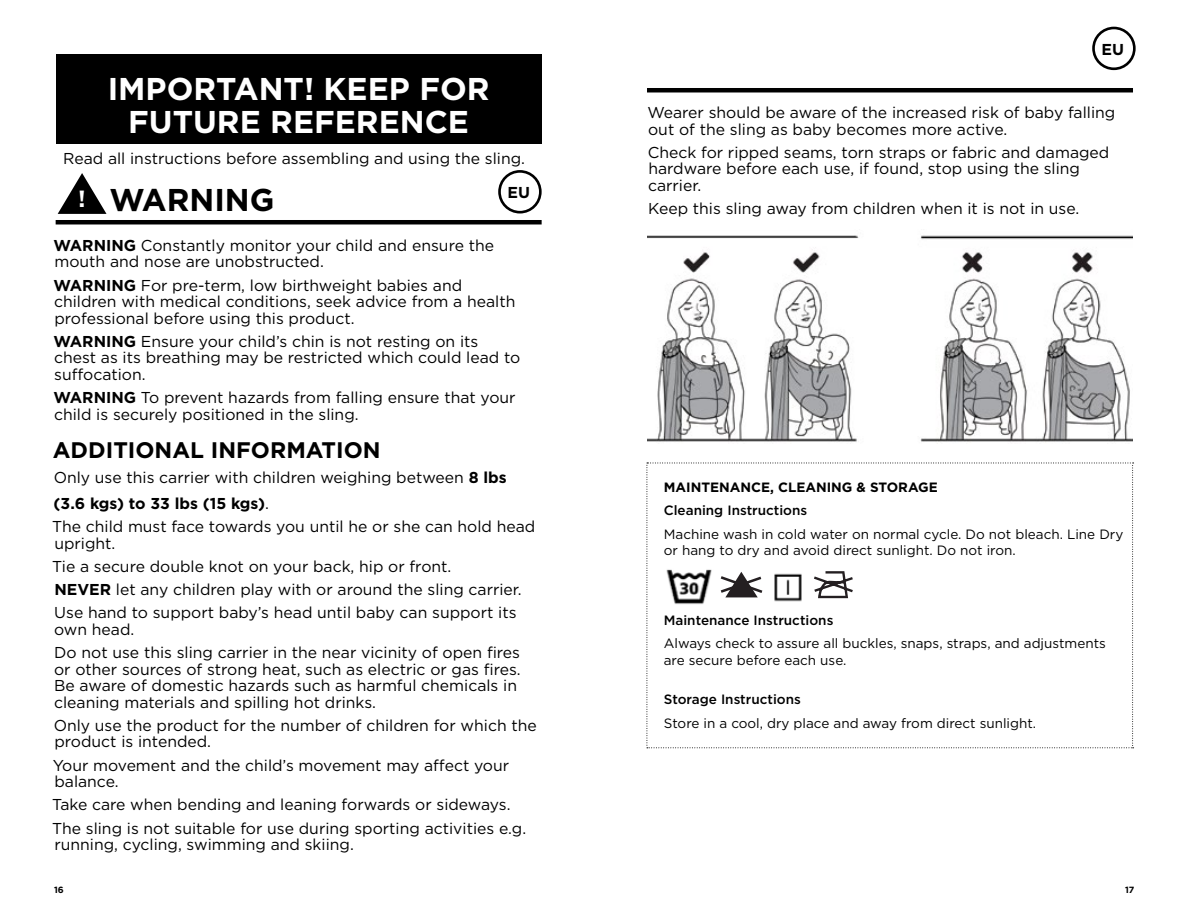
<style>
.page{position:relative;width:1188px;height:918px;background:#fff}
.page>*{position:absolute;margin:0;border:0;box-sizing:border-box;transform-origin:0 0}
.t1{font:700 31.5px/33px "Gotham";color:#fff;text-align:center}
.t2{font:700 31.5px "Gotham";color:#000}
.t3{font:700 22.5px "Gotham";color:#000}
.t4{font:15.75px/16.5px "Gotham";color:#000}
.t5{font:700 15.75px "Gotham";color:#000}
.t6{font:13.5px/16.5px "Gotham";color:#000}
.t7{font:500 13.5px "Gotham";color:#000}
.t8{font:700 13.5px "Gotham";color:#000}
.t9{font:700 9px "Gotham";color:#000}
.s1{font-size:23.4px;color:#fff}
.s2{font-weight:700}
</style>
<div class="page">
<div style="left:498px;top:170px;width:44px;height:44px;border:3px solid #000;border-radius:50%"></div>
<div style="left:1092px;top:27px;width:44px;height:43px;border:3px solid #000;border-radius:50%"></div>
<hr style="left:56px;top:220px;width:486px;height:4px;background:#000">
<div style="left:56px;top:54px;width:486px;height:90px;background:#000"></div>
<hr style="left:647px;top:88px;width:486px;height:4px;background:#000">
<img style="left:648px;top:235px;width:484px;height:207px">
<svg style="left:58px;top:173px;width:49px;height:41px"></svg>
<svg style="left:647px;top:463px;width:487px;height:285px"></svg>
<img style="left:659px;top:563px;width:60px;height:47px">
<h1 class="t1" style="left:108px;top:73px;width:383px">IMPORTANT! KEEP FOR<br>FUTURE REFERENCE</h1>
<p class="t4" style="left:63px;top:150px;width:463px">Read all instructions before assembling and using the sling.</p>
<h1 class="t2" style="left:78px;top:179px;width:198px"><span class="s1">!</span> WARNING</h1>
<p class="t5" style="left:508px;top:182px;width:24px">EU</p>
<p class="t4" style="left:54px;top:237px;width:442px"><span class="s2">WARNING</span> Constantly monitor your child and ensure the mouth and nose are unobstructed.</p>
<p class="t4" style="left:54px;top:276px;width:463px"><span class="s2">WARNING</span> For pre-term, low birthweight babies and children with medical conditions, seek advice from a health professional before using this product.</p>
<p class="t4" style="left:54px;top:333px;width:468px"><span class="s2">WARNING</span> Ensure your child’s chin is not resting on its chest as its breathing may be restricted which could lead to suffocation.</p>
<p class="t4" style="left:54px;top:389px;width:464px"><span class="s2">WARNING</span> To prevent hazards from falling ensure that your child is securely positioned in the sling.</p>
<h2 class="t3" style="left:53px;top:435px;width:329px">ADDITIONAL INFORMATION</h2>
<p class="t4" style="left:54px;top:465px;width:455px;line-height:25.5px">Only use this carrier with children weighing between <span class="s2">8 lbs (3.6 kgs) to 33 lbs (15 kgs)</span>.</p>
<p class="t4" style="left:52px;top:518px;width:485px">The child must face towards you until he or she can hold head upright.</p>
<p class="t4" style="left:52px;top:554px;width:471px;line-height:23.2px">Tie a secure double knot on your back, hip or front.<br><span class="s2">NEVER</span> let any children play with or around the sling carrier.<br>Use hand to support baby’s head until baby can support its</p>
<p class="t4" style="left:54px;top:617px;width:468px;line-height:23.2px">own head.<br>Do not use this sling carrier in the near vicinity of open fires</p>
<p class="t4" style="left:54px;top:660px;width:468px">or other sources of strong heat, such as electric or gas fires.<br>Be aware of domestic hazards such as harmful chemicals in cleaning materials and spilling hot drinks.</p>
<p class="t4" style="left:54px;top:717px;width:485px">Only use the product for the number of children for which the product is intended.</p>
<p class="t4" style="left:53px;top:756px;width:458px">Your movement and the child’s movement may affect your balance.</p>
<p class="t4" style="left:52px;top:793px;width:476px;line-height:23.2px">Take care when bending and leaning forwards or sideways.<br>The sling is not suitable for use during sporting activities e.g.</p>
<p class="t4" style="left:54px;top:836px;width:301px">running, cycling, swimming and skiing.</p>
<p class="t5" style="left:1102px;top:39px;width:24px">EU</p>
<p class="t4" style="left:647px;top:104px;width:469px">Wearer should be aware of the increased risk of baby falling out of the sling as baby becomes more active.</p>
<p class="t4" style="left:648px;top:144px;width:463px">Check for ripped seams, torn straps or fabric and damaged hardware before each use, if found, stop using the sling carrier.</p>
<p class="t4" style="left:648px;top:200px;width:433px">Keep this sling away from children when it is not in use.</p>
<p class="t8" style="left:664px;top:478px;width:275px">MAINTENANCE, CLEANING &amp; STORAGE</p>
<p class="t7" style="left:664px;top:502px;width:145px">Cleaning Instructions</p>
<p class="t6" style="left:664px;top:525px;width:461px">Machine wash in cold water on normal cycle. Do not bleach. Line Dry or hang to dry and avoid direct sunlight. Do not iron.</p>
<p class="t7" style="left:664px;top:611px;width:171px">Maintenance Instructions</p>
<p class="t6" style="left:664px;top:635px;width:444px">Always check to assure all buckles, snaps, straps, and adjustments are secure before each use.</p>
<p class="t7" style="left:664px;top:691px;width:139px">Storage Instructions</p>
<p class="t6" style="left:664px;top:714px;width:374px">Store in a cool, dry place and away from direct sunlight.</p>
<p class="t9" style="left:54px;top:884px;width:11px">16</p>
<p class="t9" style="left:1125px;top:884px;width:11px">17</p>
</div>
